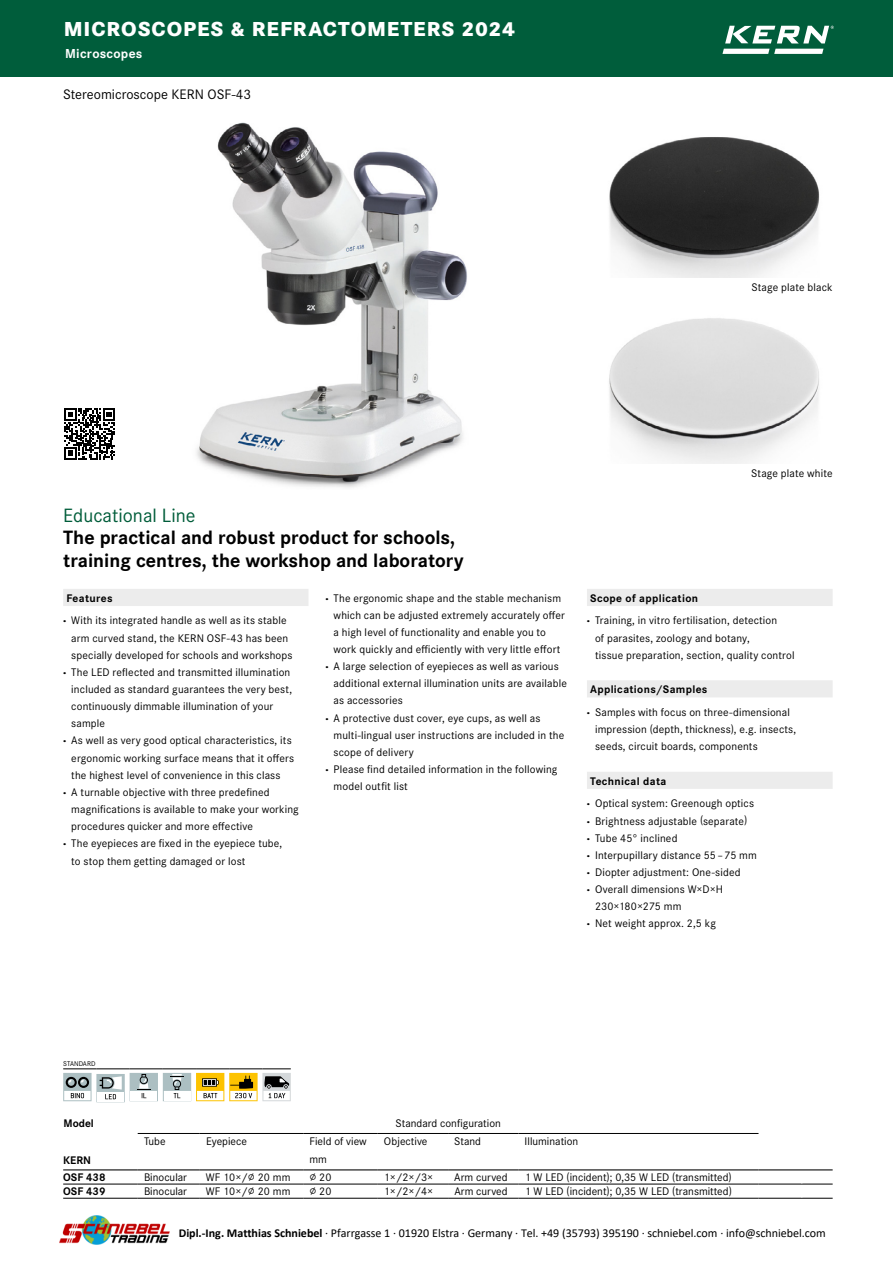
<style>
.page{position:relative;width:893px;height:1263px;background:#fff}
.page>*{position:absolute;margin:0;border:0;box-sizing:border-box;transform-origin:0 0}
.t1{font:800 21px "Corporate S Pro";letter-spacing:.045em;color:#fff}
.t2{font:700 19.95px/22.8px "Corporate S Pro";color:#000}
.t3{font:19.95px "Corporate S Pro";color:#005d3a}
.t4{font:14.25px "Corporate S Pro";color:#000}
.t5{font:700 13.5px "Corporate S Pro";letter-spacing:.015em;color:#fff}
.t6{font:12px "Calibri";letter-spacing:-.005em;color:#000}
.t7{font:12px "Corporate S Pro";letter-spacing:.015em;color:#000}
.t8{font:11.4px/22.8px "Corporate S Pro";letter-spacing:.01em;color:#000}
.t9{font:700 11.4px "Corporate S Pro";color:#000}
.t10{font:7.2px "Corporate S Pro";color:#000}
.s1{font-weight:700}
.s2{font-weight:800}
</style>
<div class="page">
<img style="left:609px;top:137px;width:211px;height:140px">
<img style="left:609px;top:318px;width:210px;height:145px">
<img style="left:196px;top:122px;width:271px;height:366px">
<hr style="left:138px;top:1133px;width:62px;height:1px;background:#000">
<hr style="left:200px;top:1133px;width:103px;height:1px;background:#000">
<hr style="left:303px;top:1133px;width:75px;height:1px;background:#000">
<hr style="left:378px;top:1133px;width:70px;height:1px;background:#000">
<hr style="left:448px;top:1133px;width:70px;height:1px;background:#000">
<hr style="left:518px;top:1133px;width:240px;height:1px;background:#000">
<hr style="left:138px;top:1198px;width:62px;height:1px;background:#000">
<hr style="left:200px;top:1198px;width:103px;height:1px;background:#000">
<hr style="left:303px;top:1198px;width:75px;height:1px;background:#000">
<hr style="left:378px;top:1198px;width:70px;height:1px;background:#000">
<hr style="left:448px;top:1198px;width:70px;height:1px;background:#000">
<hr style="left:518px;top:1198px;width:240px;height:1px;background:#000">
<hr style="left:758px;top:1198px;width:75px;height:1px;background:#000">
<hr style="left:63px;top:1169px;width:75px;height:1px;background:#000">
<hr style="left:758px;top:1169px;width:75px;height:1px;background:#000">
<hr style="left:138px;top:1169px;width:62px;height:1px;background:#000">
<hr style="left:200px;top:1169px;width:103px;height:1px;background:#000">
<hr style="left:303px;top:1169px;width:75px;height:1px;background:#000">
<hr style="left:378px;top:1169px;width:70px;height:1px;background:#000">
<hr style="left:448px;top:1169px;width:70px;height:1px;background:#000">
<hr style="left:518px;top:1169px;width:240px;height:1px;background:#000">
<hr style="left:63px;top:1184px;width:75px;height:1px;background:#000">
<hr style="left:758px;top:1184px;width:75px;height:1px;background:#000">
<hr style="left:138px;top:1184px;width:62px;height:1px;background:#000">
<hr style="left:200px;top:1184px;width:103px;height:1px;background:#000">
<hr style="left:303px;top:1184px;width:75px;height:1px;background:#000">
<hr style="left:378px;top:1184px;width:70px;height:1px;background:#000">
<hr style="left:448px;top:1184px;width:70px;height:1px;background:#000">
<hr style="left:518px;top:1184px;width:240px;height:1px;background:#000">
<hr style="left:63px;top:1198px;width:75px;height:1px;background:#000">
<svg style="left:63px;top:1068px;width:228px;height:34px"></svg>
<div style="left:63px;top:589px;width:245px;height:17px;background:#ececec"></div>
<div style="left:587px;top:589px;width:246px;height:17px;background:#ececec"></div>
<div style="left:587px;top:680px;width:246px;height:17px;background:#ececec"></div>
<div style="left:587px;top:772px;width:246px;height:17px;background:#ececec"></div>
<svg style="left:64px;top:409px;width:51px;height:50px"></svg>
<div style="left:0;top:0;width:893px;height:76px;background:#005d3b"></div>
<svg style="left:722px;top:49px;width:101px;height:5px"></svg>
<svg style="left:725px;top:26px;width:109px;height:17px"></svg>
<img style="left:59px;top:1215px;width:111px;height:30px">
<h1 class="t1" style="left:64px;top:12px;width:453px">MICROSCOPES &amp; REFRACTOMETERS 2024</h1>
<p class="t5" style="left:65px;top:43px;width:79px">Microscopes</p>
<p class="t4" style="left:63px;top:84px;width:189px">Stereomicroscope KERN OSF-43</p>
<p class="t8" style="left:751px;top:275px;width:83px">Stage plate black</p>
<h2 class="t3" style="left:63px;top:500px;width:134px">Educational Line</h2>
<h2 class="t2" style="left:63px;top:525px;width:402px">The practical and robust product for schools, training centres, the workshop and laboratory</h2>
<p class="t8" style="left:63px;top:586px;width:225px"><span class="s1">Features<br></span><span class="s2">·</span> With its integrated handle as well as its stable</p>
<p class="t8" style="left:71px;top:626px;width:219px">arm curved stand, the KERN OSF-43 has been</p>
<p class="t8" style="left:71px;top:643px;width:223px">specially developed for schools and workshops</p>
<p class="t8" style="left:63px;top:660px;width:229px"><span class="s2">·</span> The LED reflected and transmitted illumination</p>
<p class="t8" style="left:71px;top:677px;width:222px">included as standard guarantees the very best,</p>
<p class="t8" style="left:71px;top:694px;width:204px">continuously dimmable illumination of your</p>
<p class="t8" style="left:71px;top:711px;width:35px">sample</p>
<p class="t8" style="left:63px;top:728px;width:230px"><span class="s2">·</span> As well as very good optical characteristics, its</p>
<p class="t8" style="left:71px;top:746px;width:224px">ergonomic working surface means that it offers</p>
<p class="t8" style="left:71px;top:763px;width:211px">the highest level of convenience in this class</p>
<p class="t8" style="left:63px;top:780px;width:208px"><span class="s2">·</span> A turnable objective with three predefined</p>
<p class="t8" style="left:71px;top:797px;width:229px">magnifications is available to make your working</p>
<p class="t8" style="left:71px;top:814px;width:183px">procedures quicker and more effective</p>
<p class="t8" style="left:63px;top:831px;width:221px"><span class="s2">·</span> The eyepieces are fixed in the eyepiece tube,</p>
<p class="t8" style="left:71px;top:848px;width:176px">to stop them getting damaged or lost</p>
<p class="t8" style="left:325px;top:586px;width:237px"><span class="s2">·</span> The ergonomic shape and the stable mechanism</p>
<p class="t8" style="left:334px;top:603px;width:233px">which can be adjusted extremely accurately offer</p>
<p class="t8" style="left:334px;top:620px;width:214px">a high level of functionality and enable you to</p>
<p class="t8" style="left:334px;top:637px;width:228px">work quickly and efficiently with very little effort</p>
<p class="t8" style="left:325px;top:654px;width:235px"><span class="s2">·</span> A large selection of eyepieces as well as various</p>
<p class="t8" style="left:334px;top:671px;width:235px">additional external illumination units are available</p>
<p class="t8" style="left:334px;top:688px;width:71px">as accessories</p>
<p class="t8" style="left:325px;top:706px;width:216px"><span class="s2">·</span> A protective dust cover, eye cups, as well as</p>
<p class="t8" style="left:334px;top:723px;width:232px">multi-lingual user instructions are included in the</p>
<p class="t8" style="left:334px;top:740px;width:82px">scope of delivery</p>
<p class="t8" style="left:325px;top:757px;width:233px"><span class="s2">·</span> Please find detailed information in the following</p>
<p class="t8" style="left:334px;top:774px;width:76px">model outfit list</p>
<p class="t8" style="left:751px;top:461px;width:83px">Stage plate white</p>
<p class="t8" style="left:587px;top:586px;width:192px"><span class="s1">Scope of application<br></span><span class="s2">·</span> Training, in vitro fertilisation, detection</p>
<p class="t8" style="left:595px;top:628px;width:201px;line-height:17.1px">of parasites, zoology and botany,<br>tissue preparation, section, quality control</p>
<p class="t8" style="left:587px;top:677px;width:204px"><span class="s1">Applications/Samples<br></span><span class="s2">·</span> Samples with focus on three-dimensional</p>
<p class="t8" style="left:595px;top:720px;width:203px;line-height:17.1px">impression (depth, thickness), e.g. insects, seeds, circuit boards, components</p>
<p class="t8" style="left:587px;top:768px;width:169px"><span class="s1">Technical data<br></span><span class="s2">·</span> Optical system: Greenough optics</p>
<p class="t8" style="left:587px;top:808px;width:162px"><span class="s2">·</span> Brightness adjustable (separate)</p>
<p class="t8" style="left:587px;top:826px;width:92px"><span class="s2">·</span> Tube 45° inclined</p>
<p class="t8" style="left:587px;top:843px;width:171px"><span class="s2">·</span> Interpupillary distance 55 – 75 mm</p>
<p class="t8" style="left:587px;top:860px;width:155px"><span class="s2">·</span> Diopter adjustment: One-sided</p>
<p class="t8" style="left:587px;top:877px;width:138px"><span class="s2">·</span> Overall dimensions W×D×H</p>
<p class="t8" style="left:595px;top:894px;width:88px">230×180×275 mm</p>
<p class="t8" style="left:587px;top:911px;width:131px"><span class="s2">·</span> Net weight approx. 2,5 kg</p>
<p class="t10" style="left:63px;top:1058px;width:34px">STANDARD</p>
<p class="t9" style="left:63px;top:1114px;width:32px">Model</p>
<p class="t8" style="left:396px;top:1111px;width:107px">Standard configuration</p>
<p class="t8" style="left:144px;top:1129px;width:23px">Tube</p>
<p class="t8" style="left:206px;top:1129px;width:42px">Eyepiece</p>
<p class="t8" style="left:309px;top:1129px;width:59px">Field of view</p>
<p class="t8" style="left:384px;top:1129px;width:45px">Objective</p>
<p class="t8" style="left:454px;top:1129px;width:28px">Stand</p>
<p class="t8" style="left:525px;top:1129px;width:55px">Illumination</p>
<p class="t8" style="left:144px;top:1165px;width:45px">Binocular</p>
<p class="t8" style="left:454px;top:1165px;width:55px">Arm curved</p>
<p class="t8" style="left:525px;top:1165px;width:209px">1 W LED (incident); 0,35 W LED (transmitted)</p>
<p class="t8" style="left:144px;top:1179px;width:45px">Binocular</p>
<p class="t8" style="left:454px;top:1179px;width:55px">Arm curved</p>
<p class="t8" style="left:525px;top:1179px;width:209px">1 W LED (incident); 0,35 W LED (transmitted)</p>
<p class="t9" style="left:63px;top:1151px;width:29px">KERN</p>
<p class="t8" style="left:309px;top:1147px;width:19px">mm</p>
<p class="t9" style="left:63px;top:1168px;width:44px">OSF 438</p>
<p class="t8" style="left:206px;top:1165px;width:86px">WF 10×/∅ 20 mm</p>
<p class="t8" style="left:309px;top:1165px;width:24px">∅ 20</p>
<p class="t8" style="left:384px;top:1165px;width:51px">1×/2×/3×</p>
<p class="t9" style="left:63px;top:1182px;width:44px">OSF 439</p>
<p class="t8" style="left:206px;top:1179px;width:86px">WF 10×/∅ 20 mm</p>
<p class="t8" style="left:309px;top:1179px;width:24px">∅ 20</p>
<p class="t8" style="left:384px;top:1179px;width:51px">1×/2×/4×</p>
<p class="t6" style="left:179px;top:1228px;width:649px"><span class="s1">Dipl.-Ing. Matthias Schniebel</span> · Pfarrgasse 1 · 01920 Elstra · Germany · Tel. +49 (35793) 395190 · schniebel.com · info@schniebel.com</p>
<p class="t7" style="left:64px;top:1227px;width:643px">KERN &amp; SOHN GmbH · Ziegelei 1 · 72336 Balingen · Germany · Tel. +49 7433 9933 - 0 · www.kern-sohn.com · info@kern-sohn.com</p>
</div>
